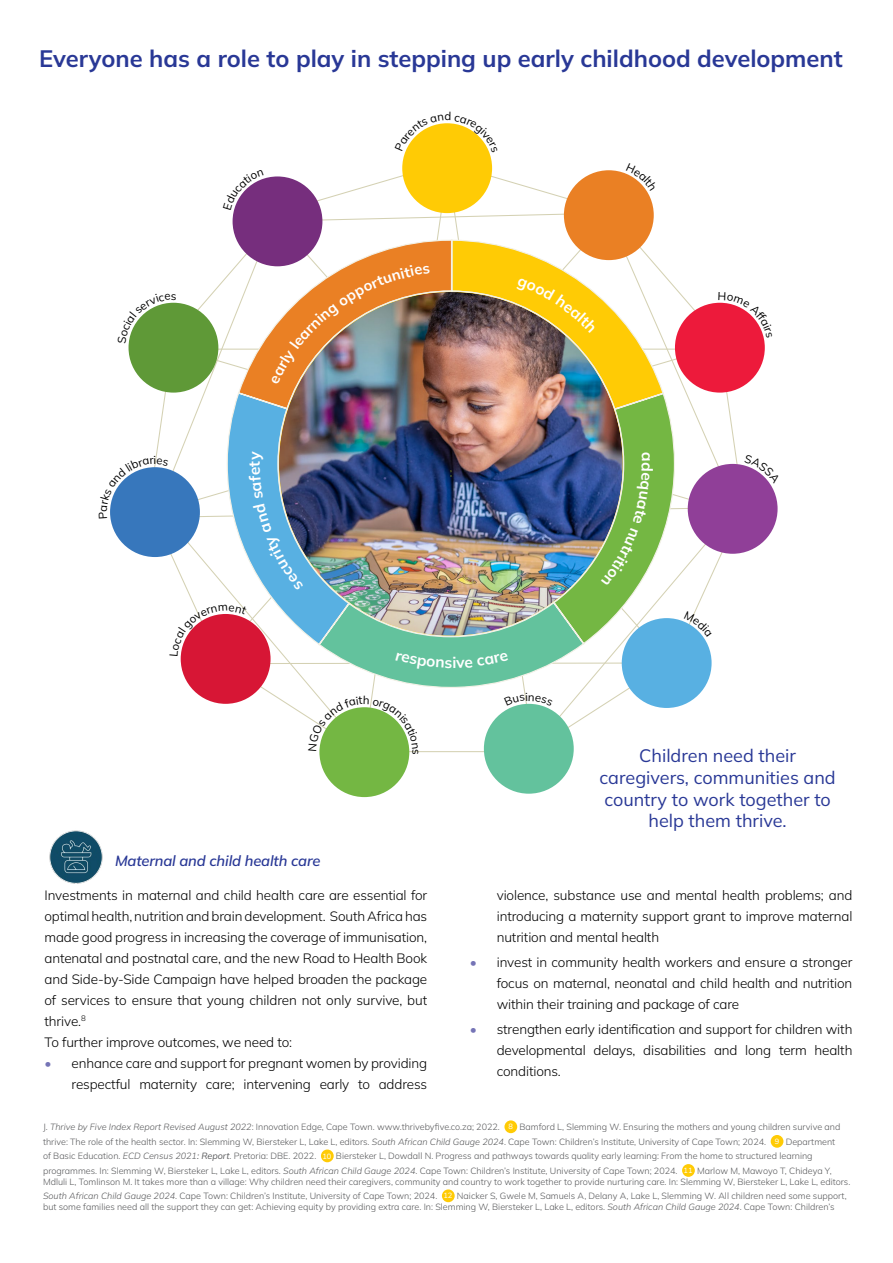
<style>
.page{position:relative;width:893px;height:1263px;background:#fff}
.page>*{position:absolute;margin:0;border:0;box-sizing:border-box;transform-origin:0 0}
.t1{font:700 23.7px "Mulish";color:#293896}
.t2{font:18px/21.6px "Mulish";color:#293896;text-align:center}
.t3{font:700 15.6px "Mulish";color:#fff}
.t4{font:italic 600 14.7px "Mulish";letter-spacing:-.01em;color:#293896}
.t5{font:300 13.5px/21px "Mulish";letter-spacing:-.01em;color:#000;text-align:justify}
.t6{font:300 9px/14.5px "Mulish";color:#58595b}
.s1{color:#7574b6}
.s2{font-style:italic}
.s3{font-weight:400;font-size:7.5px;color:#fff}
.s4{font-weight:400;font-style:italic}
</style>
<div class="page">
<img style="left:49px;top:830px;width:54px;height:54px">
<div style="left:484px;top:704px;width:90px;height:90px;background:#63c29d;border-radius:50%"></div>
<div style="left:319px;top:707px;width:90px;height:90px;background:#74b743;border-radius:50%"></div>
<div style="left:402px;top:123px;width:90px;height:90px;background:#ffcb05;border-radius:50%"></div>
<div style="left:504px;top:1120px;width:13px;height:13px;background:#ffcb05;border-radius:50%"></div>
<div style="left:771px;top:1135px;width:12px;height:13px;background:#ffcb05;border-radius:50%"></div>
<div style="left:321px;top:1149px;width:13px;height:13px;background:#ffcb05;border-radius:50%"></div>
<div style="left:682px;top:1164px;width:13px;height:13px;background:#ffcb05;border-radius:50%"></div>
<div style="left:442px;top:1189px;width:13px;height:13px;background:#ffcb05;border-radius:50%"></div>
<img style="left:110px;top:163px;width:668px;height:591px">
<svg style="left:405px;top:123px;width:84px;height:29px"></svg>
<h1 class="t1" style="left:39px;top:42px;width:805px">Everyone has a role to play in stepping up early childhood development</h1>
<h3 class="t3" style="left:244px;top:467px;width:8px;rotate:-90deg">t</h3>
<h3 class="t3" style="left:452px;top:651px;width:6px">i</h3>
<h3 class="t4" style="left:115px;top:850px;width:207px">Maternal and child health care</h3>
<p class="t5" style="left:45px;top:884px;width:384px;text-align:left">Investments in maternal and child health care are essential for optimal health, nutrition and brain development. South Africa has made good progress in increasing the coverage of immunisation, antenatal and postnatal care, and the new Road to Health Book and Side-by-Side Campaign have helped broaden the package of services to ensure that young children not only survive, but thrive.<sup>8<br></sup>To further improve outcomes, we need to:</p>
<h3 class="t5" style="left:45px;top:1052px;width:384px;text-align:right"><span class="s1">•</span> enhance care and support for pregnant women by providing respectful maternity care; intervening early to address</h3>
<h2 class="t2" style="left:599px;top:745px;width:238px">Children need their caregivers, communities and country to work together to help them thrive.</h2>
<h3 class="t5" style="left:497px;top:884px;width:357px">violence, substance use and mental health problems; and introducing a maternity support grant to improve maternal nutrition and mental health</h3>
<h3 class="t5" style="left:497px;top:951px;width:357px;text-indent:-27px"><span class="s1">•</span> invest in community health workers and ensure a stronger focus on maternal, neonatal and child health and nutrition within their training and package of care</h3>
<h3 class="t5" style="left:497px;top:1018px;width:357px;text-indent:-27px"><span class="s1">•</span> strengthen early identification and support for children with developmental delays, disabilities and long term health conditions.</h3>
<p class="t6" style="left:43px;top:1119px;width:799px">J. <span class="s2">Thrive by Five Index Report Revised August 2022</span>: Innovation Edge, Cape Town. www.thrivebyfive.co.za; 2022. <span class="s3">8</span> Bamford L, Slemming W. Ensuring the mothers and young children survive and thrive: The role of the health sector. In: Slemming W, Biersteker L, Lake L, editors. <span class="s2">South African Child Gauge 2024</span>. Cape Town: Children’s Institute, University of Cape Town; 2024. <span class="s3">9</span> Department of Basic Education. <span class="s2">ECD Census 2021</span><span class="s4">: Report</span>. Pretoria: DBE. 2022. <span class="s3">10</span> Biersteker L, Dowdall N. Progress and pathways towards quality early learning: From the home to structured learning programmes. In: Slemming W, Biersteker L, Lake L, editors. <span class="s2">South African Child Gauge 2024</span>. Cape Town: Children’s Institute, University of Cape Town; 2024. <span class="s3">11</span> Marlow M, Mawoyo T, Chideya Y,</p>
<p class="t6" style="left:43px;top:1174px;width:809px">Mdluli L, Tomlinson M. It takes more than a village: Why children need their caregivers, community and country to work together to provide nurturing care. In: Slemming W, Biersteker L, Lake L, editors.<br><span class="s2">South African Child Gauge 2024</span>. Cape Town: Children’s Institute, University of Cape Town; 2024. <span class="s3">12</span> Naicker S, Gwele M, Samuels A, Delany A, Lake L, Slemming W. All children need some support,</p>
<p class="t6" style="left:43px;top:1199px;width:793px">but some families need all the support they can get: Achieving equity by providing extra care. In: Slemming W, Biersteker L, Lake L, editors. <span class="s2">South African Child Gauge 2024</span>. Cape Town: Children’s</p>
</div>
